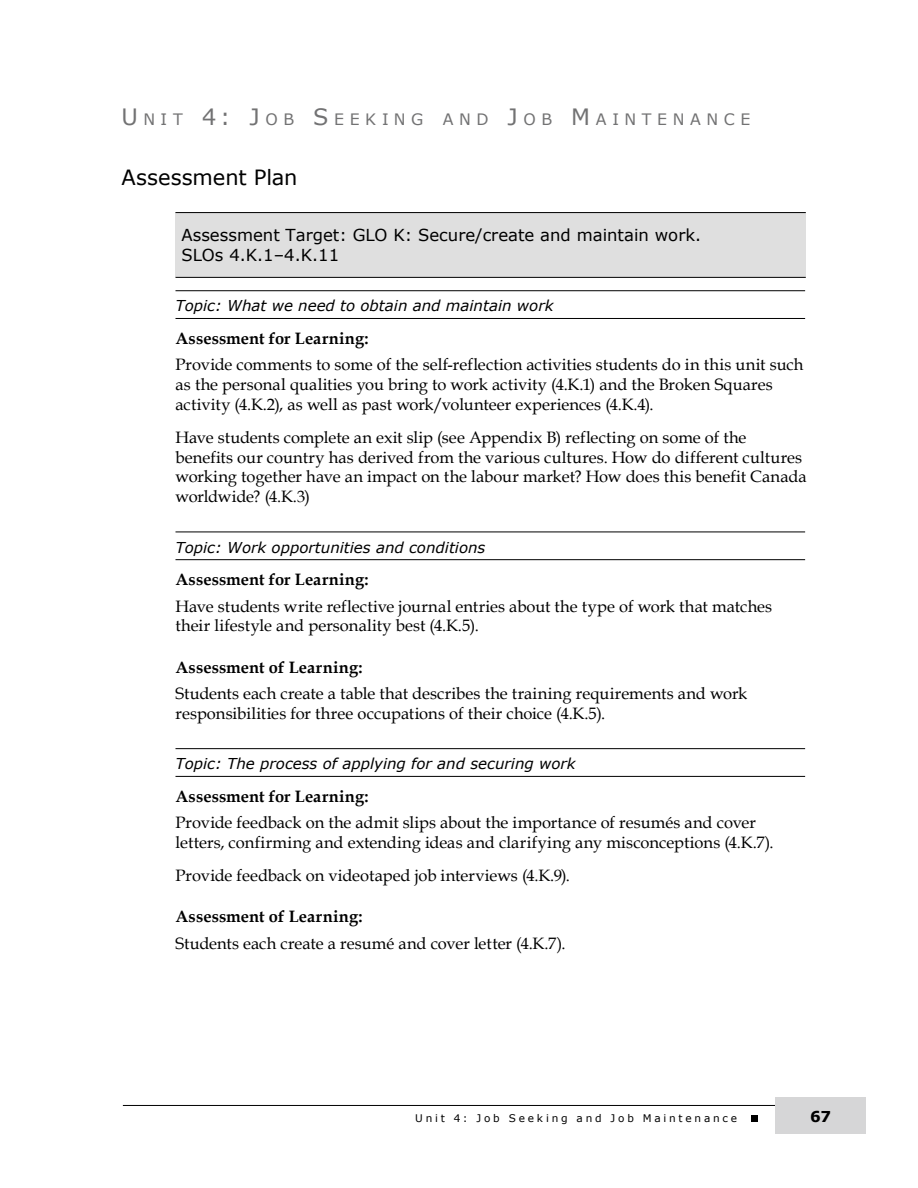
<style>
.page{position:relative;width:918px;height:1188px;background:#fff}
.page>*{position:absolute;margin:0;border:0;box-sizing:border-box;transform-origin:0 0}
.Head_B{font:21px "Verdana";letter-spacing:-.005em;color:#000}
.Paragraph_End___3{font:16.5px/19.8px "Book Antiqua";color:#000}
.Paragraph___12{font:16.5px/19.8px "Book Antiqua";color:#000}
.Paragrant_End___2{font:16.5px/19.8px "Book Antiqua";color:#000}
.Paragraph___06{font:700 16.5px "Book Antiqua";letter-spacing:.005em;color:#000}
.Paragrant_End___2-2{font:16.5px/19.8px "Verdana";color:#000}
.Head_A{font:15.75px "Verdana";letter-spacing:.355em;color:#727273}
.Paragraph_Table___12{font:italic 15px "Verdana";color:#000}
.t1{font:700 15px "Verdana";color:#000}
.t2{font:10.5px "Verdana";letter-spacing:.265em;color:#000}
.s1{font-size:22.5px}
</style>
<div class="page">
<hr style="left:123px;top:1105px;width:731px;height:1px;background:#000">
<div style="left:775px;top:1097px;width:91px;height:37px;background:#d6d6d7"></div>
<div style="left:751px;top:1115px;width:7px;height:7px;background:#000"></div>
<hr style="left:176px;top:290px;width:629px;height:1px;background:#000">
<hr style="left:176px;top:318px;width:629px;height:1px;background:#000">
<hr style="left:176px;top:532px;width:629px;height:1px;background:#000">
<hr style="left:176px;top:559px;width:629px;height:1px;background:#000">
<hr style="left:176px;top:748px;width:629px;height:1px;background:#000">
<hr style="left:176px;top:776px;width:629px;height:1px;background:#000">
<div style="left:176px;top:213px;width:630px;height:64px;background:#dfdfdf"></div>
<hr style="left:176px;top:212px;width:630px;height:1px;background:#000">
<hr style="left:176px;top:277px;width:630px;height:1px;background:#000">
<h1 class="Head_A" style="left:122px;top:109px;width:631px"><span class="s1">U</span>NIT <span class="s1">4: J</span>OB <span class="s1">S</span> EEKING AND <span class="s1">J</span>OB <span class="s1">M</span>AINTENANCE</h1>
<h2 class="Head_B" style="left:122px;top:163px;width:178px">Assessment Plan</h2>
<p class="Paragrant_End___2-2" style="left:182px;top:225px;width:521px">Assessment Target: GLO K: Secure/create and maintain work.<br>SLOs 4.K.1–4.K.11</p>
<p class="Paragraph_Table___12" style="left:176px;top:296px;width:380px">Topic: What we need to obtain and maintain work</p>
<p class="Paragraph___06" style="left:176px;top:327px;width:195px">Assessment for Learning:</p>
<p class="Paragraph___12" style="left:176px;top:355px;width:630px">Provide comments to some of the self-reflection activities students do in this unit such as the personal qualities you bring to work activity (4.K.1) and the Broken Squares activity (4.K.2), as well as past work/volunteer experiences (4.K.4).</p>
<p class="Paragraph_End___3" style="left:176px;top:427px;width:633px">Have students complete an exit slip (see Appendix B) reflecting on some of the benefits our country has derived from the various cultures. How do different cultures working together have an impact on the labour market? How does this benefit Canada worldwide? (4.K.3)</p>
<p class="Paragraph_Table___12" style="left:176px;top:537px;width:311px">Topic: Work opportunities and conditions</p>
<p class="Paragraph___06" style="left:176px;top:568px;width:195px">Assessment for Learning:</p>
<p class="Paragrant_End___2" style="left:176px;top:596px;width:598px">Have students write reflective journal entries about the type of work that matches their lifestyle and personality best (4.K.5).</p>
<p class="Paragraph___06" style="left:176px;top:656px;width:189px">Assessment of Learning:</p>
<p class="Paragraph_End___3" style="left:176px;top:683px;width:573px">Students each create a table that describes the training requirements and work responsibilities for three occupations of their choice (4.K.5).</p>
<p class="Paragraph_Table___12" style="left:176px;top:754px;width:402px">Topic: The process of applying for and securing work</p>
<p class="Paragraph___06" style="left:176px;top:785px;width:195px">Assessment for Learning:</p>
<p class="Paragraph___12" style="left:176px;top:812px;width:600px">Provide feedback on the admit slips about the importance of resumés and cover letters, confirming and extending ideas and clarifying any misconceptions (4.K.7).</p>
<p class="Paragrant_End___2" style="left:176px;top:865px;width:396px">Provide feedback on videotaped job interviews (4.K.9).</p>
<p class="Paragraph___06" style="left:176px;top:905px;width:189px">Assessment of Learning:</p>
<p class="Paragraph_End___3" style="left:176px;top:933px;width:392px">Students each create a resumé and cover letter (4.K.7).</p>
<p class="t2" style="left:415px;top:1111px;width:323px">Unit 4: Job Seeking and Job Maintenance</p>
<p class="t1" style="left:810px;top:1106px;width:22px">67</p>
</div>
